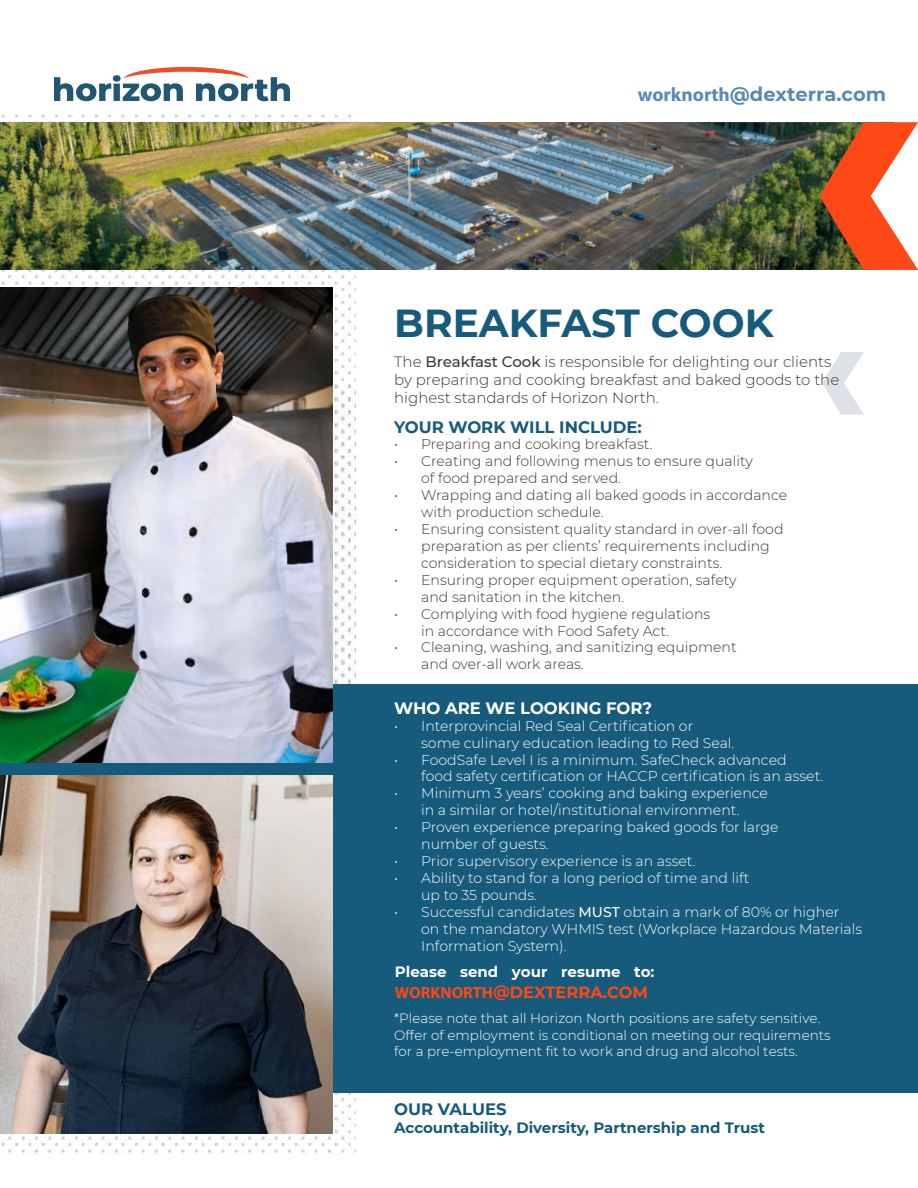
<style>
.page{position:relative;width:918px;height:1188px;background:#fff}
.page>*{position:absolute;margin:0;border:0;box-sizing:border-box;transform-origin:0 0}
.t1{font:700 39px "Montserrat";color:#165a7c}
.t2{font:700 19.35px "Montserrat";color:#5889b4}
.t3{font:700 16.5px "Montserrat";color:#165a7c}
.t4{font:700 16.5px "Montserrat";color:#fff}
.t5{font:700 16.2px "Montserrat";color:#fe4815}
.t6{font:300 15px/18px "Montserrat";color:#353a36}
.t7{font:700 15px "Montserrat";color:#165a7c}
.t8{font:700 15px "Montserrat";color:#fff}
.t9{font:300 14.1px/17px "Montserrat";color:#fff}
.t10{font:300 14.1px/17px "Montserrat";color:#353a36}
.t11{font:300 13.5px/16.2px "Montserrat";color:#fff}
.s1{font-family:"Myriad Pro"}
.s2{font-weight:500}
</style>
<div class="page">
<img style="left:1px;top:114px;width:354px;height:271px">
<img style="left:1px;top:385px;width:354px;height:770px">
<div style="left:0;top:685px;width:918px;height:408px;background:#165a7c"></div>
<svg style="left:822px;top:352px;width:42px;height:63px"></svg>
<img style="left:0;top:122px;width:820px;height:148px">
<svg style="left:820px;top:122px;width:98px;height:148px"></svg>
<img style="left:0;top:775px;width:332px;height:359px">
<svg style="left:54px;top:67px;width:236px;height:34px"></svg>
<img style="left:0;top:287px;width:332px;height:476px">
<h2 class="t2" style="left:638px;top:80px;width:250px"><span class="s1">worknorth</span>@dexterra.com</h2>
<h1 class="t1" style="left:394px;top:295px;width:381px">BREAKFAST COOK</h1>
<p class="t6" style="left:394px;top:352px;width:447px">The <span class="s2">Breakfast Cook</span> is responsible for delighting our clients by preparing and cooking breakfast and baked goods to the highest standards of Horizon North.</p>
<p class="t3" style="left:394px;top:415px;width:249px">YOUR WORK WILL INCLUDE:</p>
<p class="t10" style="left:394px;top:435px;width:260px">• Preparing and cooking breakfast.</p>
<p class="t10" style="left:421px;top:452px;width:333px;text-indent:-27px">• Creating and following menus to ensure quality of food prepared and served.</p>
<p class="t10" style="left:421px;top:486px;width:368px;text-indent:-27px">• Wrapping and dating all baked goods in accordance with production schedule.</p>
<p class="t10" style="left:421px;top:520px;width:364px;text-indent:-27px">• Ensuring consistent quality standard in over-all food preparation as per clients’ requirements including consideration to special dietary constraints.</p>
<p class="t10" style="left:421px;top:571px;width:317px;text-indent:-27px">• Ensuring proper equipment operation, safety and sanitation in the kitchen.</p>
<p class="t10" style="left:421px;top:605px;width:291px;text-indent:-27px">• Complying with food hygiene regulations in accordance with Food Safety Act.</p>
<p class="t10" style="left:421px;top:639px;width:317px;text-indent:-27px">• Cleaning, washing, and sanitizing equipment and over-all work areas.</p>
<p class="t4" style="left:394px;top:696px;width:260px">WHO ARE WE LOOKING FOR?</p>
<p class="t9" style="left:421px;top:717px;width:315px;text-indent:-27px">• Interprovincial Red Seal Certification or some culinary education leading to Red Seal.</p>
<p class="t9" style="left:421px;top:751px;width:404px;text-indent:-27px">• FoodSafe Level I is a minimum. SafeCheck advanced<br>food safety certification or HACCP certification is an asset.</p>
<p class="t9" style="left:394px;top:784px;width:375px;text-align:center">• Minimum 3 years’ cooking and baking experience in a similar or hotel/institutional environment.</p>
<p class="t9" style="left:421px;top:818px;width:359px;text-indent:-27px">• Proven experience preparing baked goods for large number of guests.</p>
<p class="t9" style="left:394px;top:852px;width:303px">• Prior supervisory experience is an asset.</p>
<p class="t9" style="left:421px;top:869px;width:330px;text-indent:-27px">• Ability to stand for a long period of time and lift up to 35 pounds.</p>
<p class="t9" style="left:421px;top:903px;width:443px;text-indent:-27px">• Successful candidates <span class="s2">MUST</span> obtain a mark of 80% or higher<br>on the mandatory WHMIS test (Workplace Hazardous Materials<br>Information System).</p>
<p class="t8" style="left:395px;top:961px;width:261px">Please send your resume to:</p>
<p class="t5" style="left:395px;top:980px;width:255px"><span class="s1">WORKNORTH</span>@DEXTERRA.COM</p>
<p class="t11" style="left:394px;top:1010px;width:438px">*Please note that all Horizon North positions are safety sensitive.<br>Offer of employment is conditional on meeting our requirements for a pre-employment fit to work and drug and alcohol tests.</p>
<p class="t3" style="left:394px;top:1097px;width:114px">OUR VALUES</p>
<p class="t7" style="left:394px;top:1117px;width:372px">Accountability, Diversity, Partnership and Trust</p>
</div>
